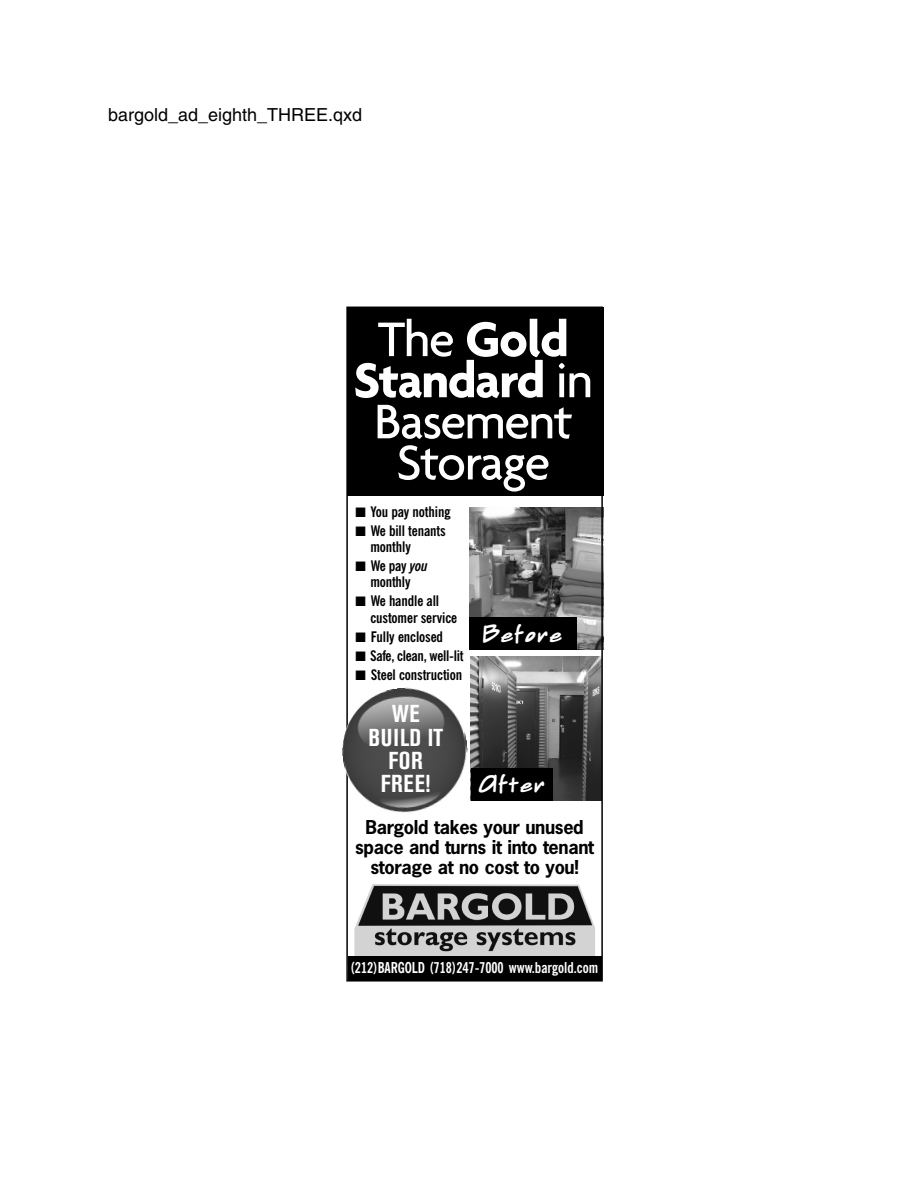
<style>
.page{position:relative;width:918px;height:1188px;background:#fff}
.page>*{position:absolute;margin:0;border:0;box-sizing:border-box;transform-origin:0 0}
.t1{font:500 52.5px/41.1px "Agenda";letter-spacing:-.03em;color:#fff;text-align:center}
.t2{font:700 27px "Sketchpad Note";letter-spacing:-.02em;color:#fff}
.t3{font:700 condensed 24.3px/23.4px "Akzidenz Grotesk BE";letter-spacing:.03em;color:#fff;text-align:center}
.t4{font:700 18px/20px "News Gothic";letter-spacing:-.02em;color:#000;text-align:center}
.t5{font:18px "Helvetica";color:#000}
.t6{font:700 condensed 15px "News Gothic BT";letter-spacing:-.01em;color:#fff;scale:.96 1}
.t7{font:700 condensed 14.55px/16.4px "News Gothic BT";letter-spacing:-.01em;color:#000}
.s1{font-weight:700}
.s2{font-style:italic}
</style>
<div class="page">
<div style="left:347px;top:307px;width:257px;height:188px;background:#000"></div>
<img style="left:354px;top:884px;width:241px;height:72px">
<div style="left:348px;top:956px;width:253px;height:24px;background:#000"></div>
<img style="left:469px;top:507px;width:131px;height:143px">
<div style="left:469px;top:618px;width:108px;height:32px;background:#000"></div>
<img style="left:470px;top:657px;width:130px;height:143px">
<div style="left:471px;top:768px;width:81px;height:32px;background:#000"></div>
<div style="left:346px;top:307px;width:257px;height:675px;border:2px solid #000"></div>
<img style="left:342px;top:684px;width:129px;height:133px">
<p class="t5" style="left:108px;top:108px;width:256px">bargold_ad_eighth_THREE.qxd</p>
<h1 class="t1" style="left:354px;top:317px;width:241px">The <span class="s1">Gold<br>Standard</span> in<br>Basement<br>Storage</h1>
<p class="t7" style="left:355px;top:504px;width:96px">■ You pay nothing</p>
<p class="t7" style="left:370px;top:523px;width:77px;text-indent:-15px">■ We bill tenants monthly</p>
<p class="t7" style="left:355px;top:559px;width:74px;text-align:center">■ We pay <span class="s2">you </span>monthly</p>
<p class="t7" style="left:370px;top:594px;width:88px;text-indent:-15px">■ We handle all customer service</p>
<p class="t7" style="left:355px;top:630px;width:89px">■ Fully enclosed</p>
<p class="t7" style="left:355px;top:649px;width:110px">■ Safe, clean, well-lit</p>
<p class="t7" style="left:355px;top:668px;width:108px">■ Steel construction</p>
<h2 class="t2" style="left:483px;top:625px;width:82px">Before</h2>
<h3 class="t3" style="left:368px;top:704px;width:76px">WE<br>BUILD IT<br>FOR<br>FREE!</h3>
<h2 class="t2" style="left:478px;top:775px;width:70px">After</h2>
<p class="t4" style="left:355px;top:818px;width:240px">Bargold takes your unused space and turns it into tenant storage at no cost to you!</p>
<p class="t6" style="left:351px;top:962px;width:259px">(212)BARGOLD (718)247-7000 www.bargold.com</p>
</div>
